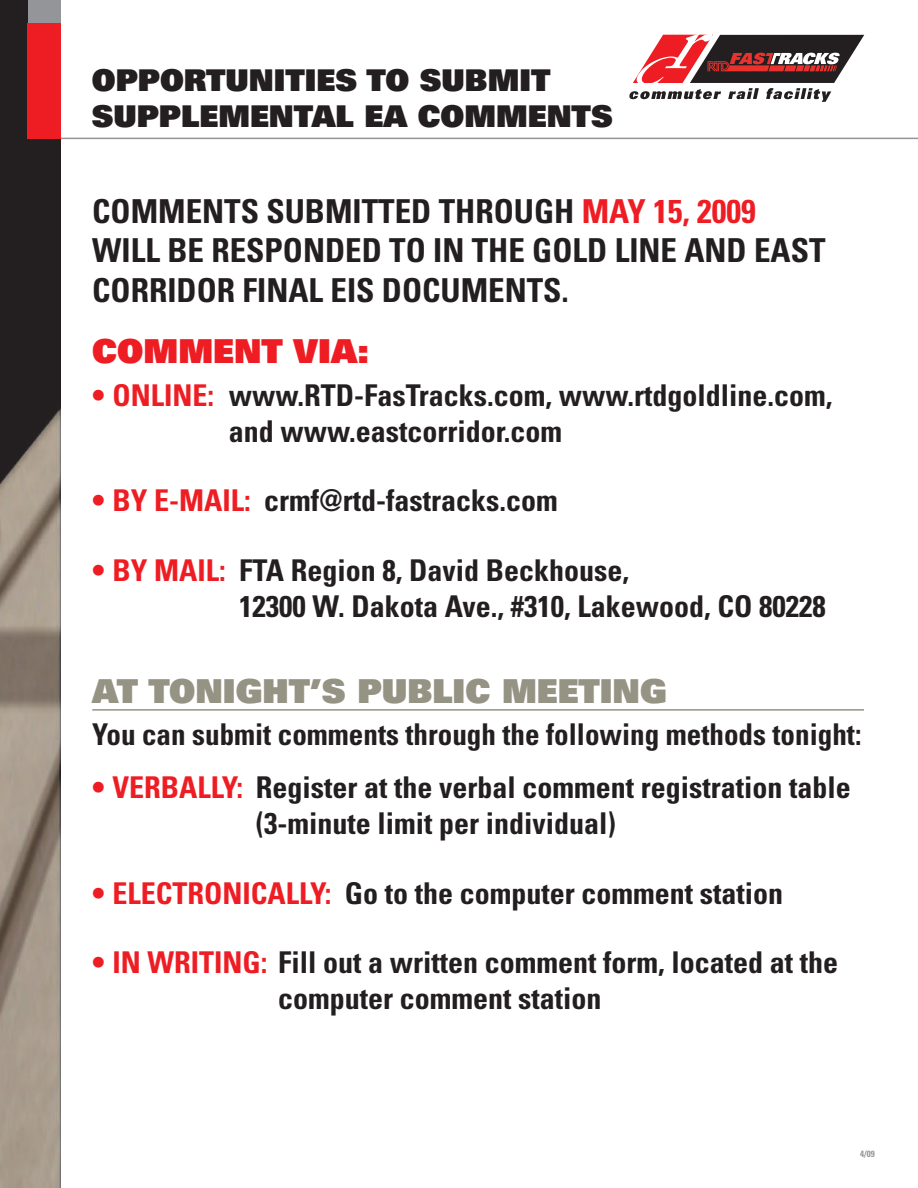
<style>
.page{position:relative;width:918px;height:1188px;background:#fff}
.page>*{position:absolute;margin:0;border:0;box-sizing:border-box;transform-origin:0 0}
.t1{font:700 condensed 33px/39.6px "Univers LT Std";color:#231f20}
.t2{font:33px "Univers LT Std X Black";letter-spacing:-.01em;color:#959384}
.t3{font:33px "Univers LT Std X Black";color:#ee1d23}
.t4{font:700 condensed 30px/36px "Univers LT Std";color:#231f20}
.t5{font:30px "Univers LT Std X Black";color:#231f20}
.t6{font:700 condensed 9px "Univers LT Std";color:#939598}
.s1{color:#ee1d23}
</style>
<div class="page">
<svg style="left:629px;top:34px;width:235px;height:68px"></svg>
<hr style="left:43px;top:138px;width:875px;height:1px;background:#939598">
<div style="left:0;top:0;width:61px;height:1188px;background:#231f20"></div>
<img style="left:0;top:408px;width:61px;height:780px">
<div style="left:28px;top:23px;width:33px;height:115px;background:#ee1d23"></div>
<div style="left:28px;top:0;width:33px;height:23px;background:#939598"></div>
<hr style="left:92px;top:709px;width:772px;height:2px;background:#959384">
<p class="t5" style="left:92px;top:61px;width:45px">OPPORTUNITIES</p>
<p class="t5" style="left:367px;top:61px;width:143px">TO SUBMIT</p>
<p class="t5" style="left:92px;top:97px;width:45px">SUPPLEMENTAL</p>
<p class="t5" style="left:364px;top:97px;width:102px">EA COMMENTS</p>
<p class="t1" style="left:92px;top:191px;width:735px;text-indent:110px">nts subm itted through <span class="s1">May 15, 2009 </span>will be responded to in the Gold Line and East<br>Corridor Final EIS documents.</p>
<p class="t3" style="left:92px;top:329px;width:54px">COMMENT</p>
<p class="t3" style="left:293px;top:329px;width:23px">VIA</p>
<p class="t3" style="left:357px;top:329px;width:13px">:</p>
<p class="t4" style="left:229px;top:377px;width:605px;text-indent:-136px"><span class="s1">• Online:</span> www.RTD-FasTracks.com, www.rtdgoldline.com, and www.eastcorridor.com</p>
<p class="t1" style="left:92px;top:191px;width:63px">Comme</p>
<p class="t4" style="left:92px;top:483px;width:467px"><span class="s1">• By E-mail:</span> crmf@rtd-fastracks.com</p>
<p class="t4" style="left:239px;top:552px;width:588px;text-indent:-147px"><span class="s1">• By Mail:</span> FTA Region 8, David Beckhouse,<br>12300 W. Dakota Ave., #310, Lakewood, CO 80228</p>
<p class="t2" style="left:92px;top:670px;width:102px">AT TONIGHT</p>
<p class="t2" style="left:310px;top:670px;width:142px">’S PUBLIC</p>
<p class="t2" style="left:502px;top:670px;width:25px">MEETING</p>
<p class="t4" style="left:92px;top:716px;width:771px">You can submit comments through the following methods tonight:</p>
<p class="t4" style="left:256px;top:769px;width:596px;text-indent:-163px"><span class="s1">• Verbally:</span> Register at the verbal comment registration table (3-minute limit per individual)</p>
<p class="t4" style="left:92px;top:875px;width:692px"><span class="s1">• Electronically:</span> Go to the computer comment station</p>
<p class="t4" style="left:278px;top:945px;width:561px;text-indent:-186px"><span class="s1">• In Writing:</span> Fill out a written comment form, located at the computer comment station</p>
<p class="t6" style="left:860px;top:1148px;width:16px">4/09</p>
</div>
